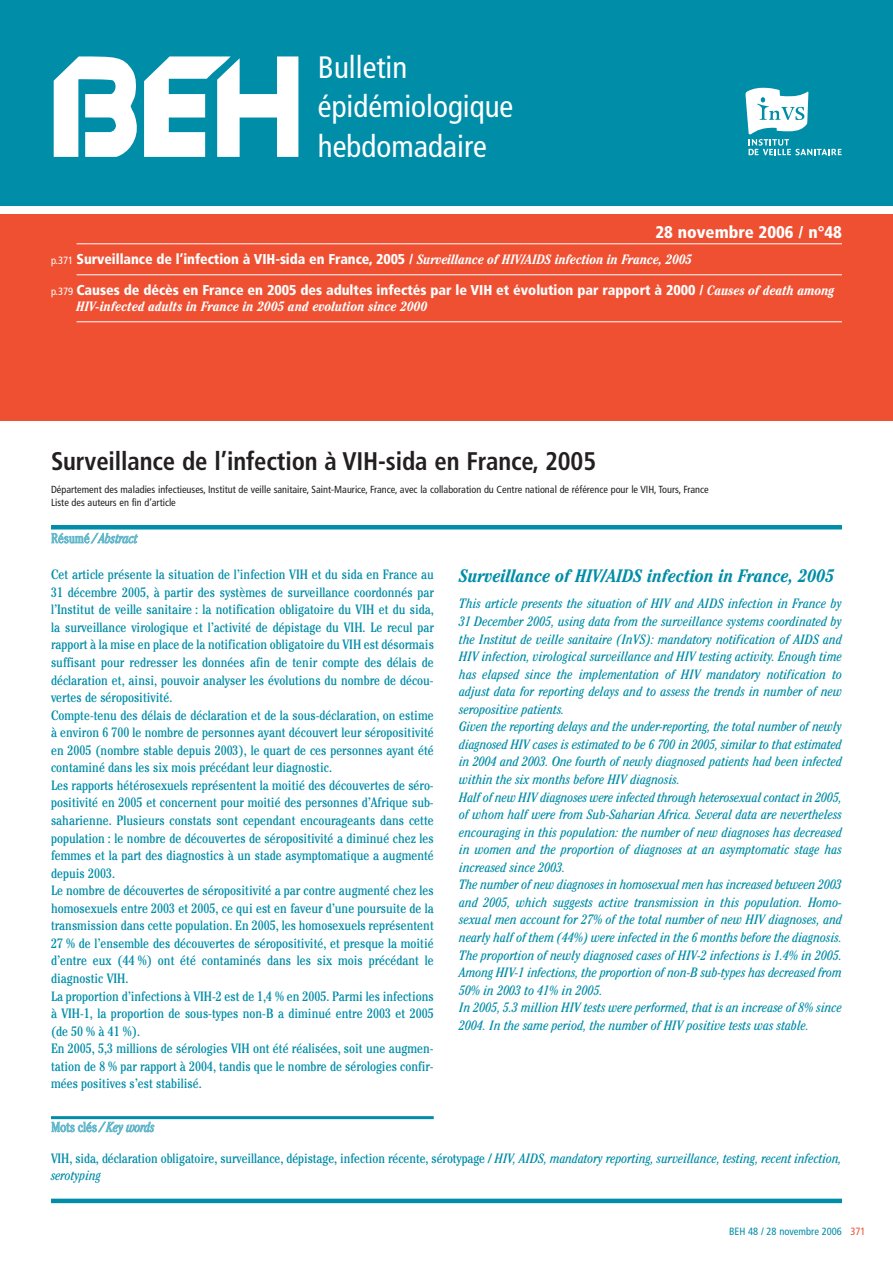
<style>
.page{position:relative;width:893px;height:1263px;background:#fff}
.page>*{position:absolute;margin:0;border:0;box-sizing:border-box;transform-origin:0 0}
.t1{font:condensed 30.9px/39.6px "Frutiger";color:#fff}
.t2{font:700 condensed 25.5px "Frutiger";letter-spacing:-.005em;color:#231f20}
.t3{font:italic 700 condensed 18px "Cheltenham";color:#008da8}
.t4{font:900 condensed 16.8px "Frutiger";color:#fff}
.t5{font:900 condensed 14.25px/30.9px "Frutiger";letter-spacing:-.005em;color:#fff}
.t6{font:condensed 13.5px/17.5px "Cheltenham";color:#008da8}
.t7{font:italic condensed 13.5px/17.5px "Cheltenham";color:#008da8}
.t8{font:italic 700 condensed 13.5px "Cheltenham";color:#fff}
.t9{font:italic 300 condensed 13.5px "Cheltenham";letter-spacing:-.005em;color:#66b9cc}
.t10{font:condensed 10.5px "Frutiger";color:#008da8}
.t11{font:condensed 10.2px/13px "Frutiger";color:#231f20}
.s1{font-weight:400;font-size:10.5px}
.s2{font-family:"Cheltenham";font-weight:700;font-style:italic;font-size:13.5px}
.s3{font-style:normal}
.s4{font-style:italic}
.s5{color:#ef5032}
</style>
<div class="page">
<div style="left:0;top:0;width:893px;height:206px;background:#008da8"></div>
<svg style="left:54px;top:56px;width:244px;height:101px"></svg>
<svg style="left:745px;top:88px;width:97px;height:67px"></svg>
<div style="left:0;top:215px;width:893px;height:206px;background:#ef5032"></div>
<hr style="left:77px;top:243px;width:765px;height:1px;background:#fff">
<hr style="left:77px;top:274px;width:765px;height:1px;background:#fff">
<hr style="left:77px;top:321px;width:765px;height:1px;background:#fff">
<hr style="left:51px;top:525px;width:791px;height:4px;background:#008da8">
<div style="left:51px;top:1198px;width:791px;height:5px;background:#008da8"></div>
<hr style="left:51px;top:1116px;width:383px;height:3px;background:#008da8">
<h1 class="t1" style="left:318px;top:50px;width:197px">Bulletin épidémiologique hebdomadaire</h1>
<p class="t4" style="left:655px;top:225px;width:188px">28 novembre 2006 / n°48</p>
<p class="t5" style="left:51px;top:244px;width:785px"><span class="s1">p.371</span> Surveillance de l’infection à VIH-sida en France, 2005 / <span class="s2">Surveillance of HIV/AIDS infection in France, 2005<br></span><span class="s1">p.379</span> Causes de décès en France en 2005 des adultes infectés par le VIH et évolution par rapport à 2000 / <span class="s2">Causes of death among</span></p>
<p class="t8" style="left:77px;top:301px;width:352px">HIV-infected adults in France in 2005 and evolution since 2000</p>
<h2 class="t2" style="left:51px;top:451px;width:547px">Surveillance de l’infection à VIH-sida en France, 2005</h2>
<p class="t11" style="left:51px;top:483px;width:659px">Département des maladies infectieuses, Institut de veille sanitaire, Saint-Maurice, France, avec la collaboration du Centre national de référence pour le VIH, Tours, France<br>Liste des auteurs en fin d’article</p>
<p class="t9" style="left:51px;top:533px;width:88px"><span class="s3">Résumé</span> / Abstract</p>
<h3 class="t3" style="left:459px;top:570px;width:377px">Surveillance of HIV/AIDS infection in France, 2005</h3>
<p class="t7" style="left:459px;top:596px;width:384px">This article presents the situation of HIV and AIDS infection in France by 31 December 2005, using data from the surveillance systems coordinated by the Institut de veille sanitaire (InVS): mandatory notification of AIDS and HIV infection, virological surveillance and HIV testing activity. Enough time has elapsed since the implementation of HIV mandatory notification to adjust data for reporting delays and to assess the trends in number of new seropositive patients.<br>Given the reporting delays and the under-reporting, the total number of newly diagnosed HIV cases is estimated to be 6 700 in 2005, similar to that estimated in 2004 and 2003. One fourth of newly diagnosed patients had been infected within the six months before HIV diagnosis.<br>Half of new HIV diagnoses were infected through heterosexual contact in 2005, of whom half were from Sub-Saharian Africa. Several data are nevertheless encouraging in this population: the number of new diagnoses has decreased in women and the proportion of diagnoses at an asymptomatic stage has increased since 2003.<br>The number of new diagnoses in homosexual men has increased between 2003 and 2005, which suggests active transmission in this population. Homo&shy;sexual men account for 27% of the total number of new HIV diagnoses, and nearly half of them (44%) were infected in the 6 months before the diagnosis.<br>The proportion of newly diagnosed cases of HIV-2 infections is 1.4% in 2005.<br>Among HIV-1 infections, the proportion of non-B sub-types has decreased from 50% in 2003 to 41% in 2005.<br>In 2005, 5.3 million HIV tests were performed, that is an increase of 8% since 2004. In the same period, the number of HIV positive tests was stable.</p>
<p class="t6" style="left:51px;top:567px;width:384px">Cet article présente la situation de l’infection VIH et du sida en France au 31 décembre 2005, à partir des systèmes de surveillance coordonnés par l’Institut de veille sanitaire : la notification obligatoire du VIH et du sida, la surveillance virologique et l’activité de dépistage du VIH. Le recul par rapport à la mise en place de la notification obligatoire du VIH est désormais suffisant pour redresser les données afin de tenir compte des délais de déclaration et, ainsi, pouvoir analyser les évolutions du nombre de décou&shy;vertes de séropositivité.<br>Compte-tenu des délais de déclaration et de la sous-déclaration, on estime à environ 6 700 le nombre de personnes ayant découvert leur séropositivité en 2005 (nombre stable depuis 2003), le quart de ces personnes ayant été contaminé dans les six mois précédant leur diagnostic.<br>Les rapports hétérosexuels représentent la moitié des découvertes de séro&shy;positivité en 2005 et concernent pour moitié des personnes d’Afrique sub&shy;saharienne. Plusieurs constats sont cependant encourageants dans cette population : le nombre de découvertes de séropositivité a diminué chez les femmes et la part des diagnostics à un stade asymptomatique a augmenté depuis 2003.<br>Le nombre de découvertes de séropositivité a par contre augmenté chez les homosexuels entre 2003 et 2005, ce qui est en faveur d’une poursuite de la transmission dans cette population. En 2005, les homosexuels représentent 27 % de l’ensemble des découvertes de séropositivité, et presque la moitié d’entre eux (44 %) ont été contaminés dans les six mois précédant le diagnostic VIH.<br>La proportion d’infections à VIH-2 est de 1,4 % en 2005. Parmi les infections à VIH-1, la proportion de sous-types non-B a diminué entre 2003 et 2005 (de 50 % à 41 %).<br>En 2005, 5,3 millions de sérologies VIH ont été réalisées, soit une augmen&shy;tation de 8 % par rapport à 2004, tandis que le nombre de sérologies confir&shy;mées positives s’est stabilisé.</p>
<p class="t9" style="left:51px;top:1122px;width:105px"><span class="s3">Mots clés</span> / Key words</p>
<p class="t6" style="left:51px;top:1151px;width:792px;line-height:16.8px">VIH, sida, déclaration obligatoire, surveillance, dépistage, infection récente, sérotypage / <span class="s4">HIV, AIDS, mandatory reporting, surveillance, testing, recent infection, serotyping</span></p>
<p class="t10" style="left:729px;top:1227px;width:138px">BEH 48 / 28 novembre 2006 <span class="s5">371</span></p>
</div>
